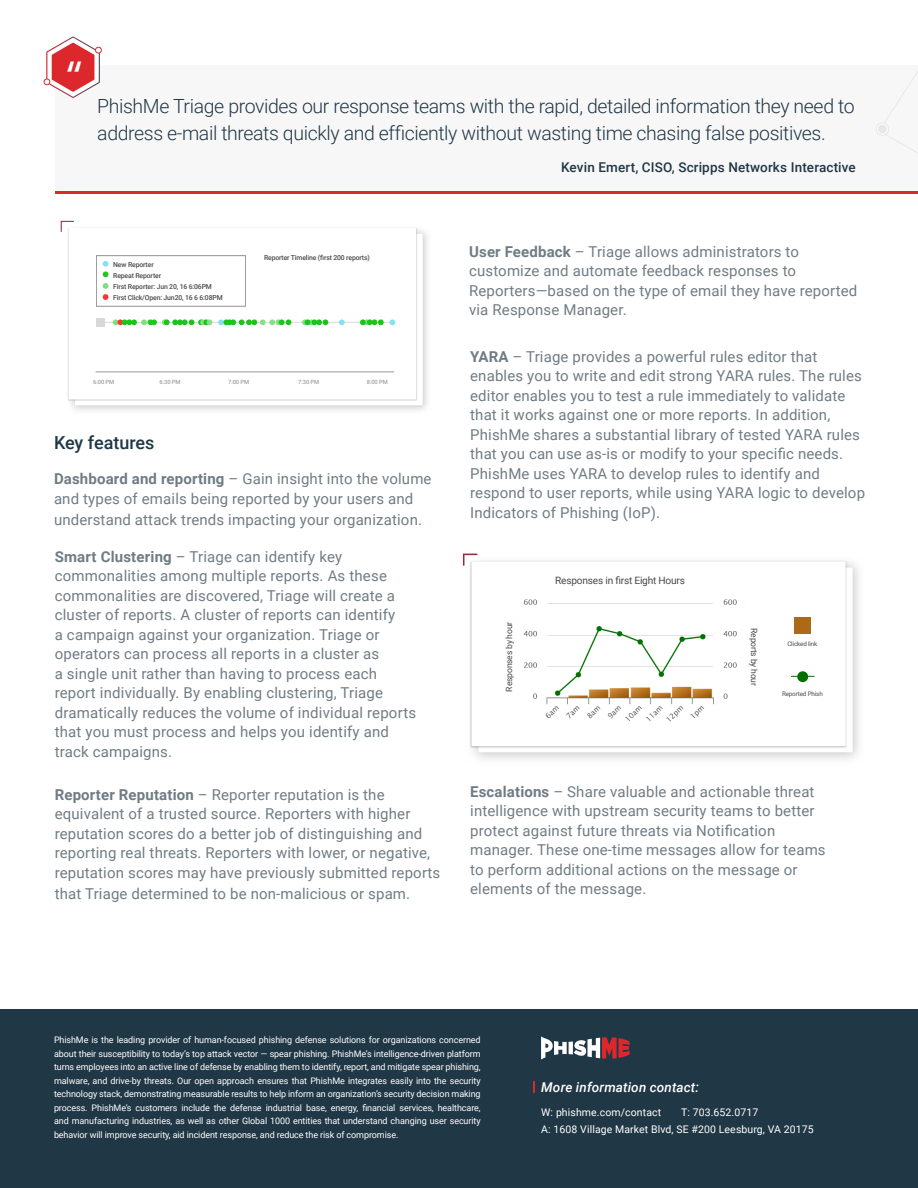
<style>
.page{position:relative;width:918px;height:1188px;background:#fff}
.page>*{position:absolute;margin:0;border:0;box-sizing:border-box;transform-origin:0 0}
.t1{font:500 40.5px "Avenir";color:#fff}
.t2{font:300 19.5px/27px "Roboto";letter-spacing:-.02em;color:#203746}
.t3{font:500 18px "Roboto";color:#203746}
.t4{font:15px/19.5px "Roboto";letter-spacing:.01em;color:#707c84}
.t5{font:500 13.5px "Roboto";letter-spacing:.01em;color:#203746}
.Key_Benefits{font:italic 500 13.5px "Roboto";letter-spacing:.01em;color:#fff}
.t6{font:10.5px "Roboto";letter-spacing:.01em;color:#fff}
.t7{font:10.2px "Roboto";letter-spacing:-.02em;color:#4a4a4a}
.t8{font:9px/13.5px "Roboto";letter-spacing:-.01em;color:#fff;text-align:justify}
.t9{font:8.55px "Roboto";letter-spacing:-.02em;color:#4a4a4a}
.t10{font:500 6.9px/11.1px "Roboto";letter-spacing:-.02em;color:#4a4a4a}
.t11{font:6.3px "Roboto";letter-spacing:-.02em;color:#4a4a4a}
.t12{font:500 5.85px "Roboto";letter-spacing:-.02em;color:#a0a0a0}
.s1{font-weight:700}
</style>
<div class="page">
<div style="left:55px;top:65px;width:863px;height:127px;background:#f7f7f7"></div>
<hr style="left:56px;top:191px;width:862px;height:3px;background:#dc272d">
<svg style="left:876px;top:71px;width:42px;height:82px"></svg>
<svg style="left:44px;top:36px;width:57px;height:62px"></svg>
<div style="left:95px;top:47px;width:7px;height:7px;border:1px solid #dc272d;border-radius:50%"></div>
<img style="left:470px;top:561px;width:378px;height:187px">
<svg style="left:472px;top:561px;width:374px;height:185px"></svg>
<svg style="left:463px;top:554px;width:14px;height:12px"></svg>
<img style="left:520px;top:596px;width:222px;height:139px">
<div style="left:794px;top:617px;width:17px;height:17px;background:#ac6a19"></div>
<div style="left:797px;top:671px;width:11px;height:11px;background:#007000;border-radius:5px"></div>
<svg style="left:791px;top:676px;width:23px;height:1px"></svg>
<div style="left:0;top:1009px;width:918px;height:179px;background:#203746"></div>
<svg style="left:541px;top:1036px;width:89px;height:23px"></svg>
<svg style="left:417px;top:234px;width:6px;height:171px"></svg>
<svg style="left:68px;top:228px;width:348px;height:172px"></svg>
<svg style="left:61px;top:221px;width:13px;height:11px"></svg>
<hr style="left:103px;top:322px;width:290px;height:1px;background:#d8d8d8">
<hr style="left:96px;top:372px;width:297px;height:1px;background:#979797">
<div style="left:96px;top:318px;width:9px;height:9px;background:#d8d8d8"></div>
<svg style="left:103px;top:261px;width:6px;height:16px"></svg>
<svg style="left:218px;top:319px;width:73px;height:6px"></svg>
<svg style="left:302px;top:319px;width:26px;height:6px"></svg>
<svg style="left:390px;top:319px;width:5px;height:6px"></svg>
<svg style="left:339px;top:319px;width:6px;height:6px"></svg>
<svg style="left:360px;top:319px;width:24px;height:6px"></svg>
<svg style="left:113px;top:319px;width:99px;height:6px"></svg>
<svg style="left:103px;top:283px;width:6px;height:17px"></svg>
<p class="t1" style="left:64px;top:41px;width:23px">“</p>
<p class="t2" style="left:97px;top:92px;width:759px">PhishMe Triage provides our response teams with the rapid, detailed information they need to address e-mail threats quickly and efficiently without wasting time chasing false positives.</p>
<p class="t5" style="left:561px;top:158px;width:296px">Kevin Emert, CISO, Scripps Networks Interactive</p>
<p class="t10" style="left:113px;top:258px;width:42px">New Reporter</p>
<p class="t10" style="left:113px;top:270px;width:100px">Repeat Reporter<br>First Reporter: Jun 20, 16 6:06PM</p>
<p class="t10" style="left:113px;top:292px;width:111px">First Click/Open: Jun20, 16 6 6:08PM</p>
<p class="t10" style="left:264px;top:252px;width:107px">Reporter Timeline (first 200 reports)</p>
<p class="t12" style="left:93px;top:378px;width:22px">6:00 PM</p>
<p class="t12" style="left:160px;top:378px;width:22px">6:30 PM</p>
<p class="t12" style="left:228px;top:378px;width:22px">7:00 PM</p>
<p class="t12" style="left:298px;top:378px;width:22px">7:30 PM</p>
<p class="t12" style="left:367px;top:378px;width:22px">8:00 PM</p>
<p class="t3" style="left:54px;top:430px;width:102px">Key features</p>
<p class="t4" style="left:54px;top:469px;width:379px"><span class="s1">Dashboard and reporting</span> – Gain insight into the volume and types of emails being reported by your users and</p>
<p class="t4" style="left:54px;top:509px;width:369px">understand attack trends impacting your organization.</p>
<p class="t4" style="left:55px;top:546px;width:363px"><span class="s1">Smart Clustering</span> – Triage can identify key commonalities among multiple reports. As these commonalities are discovered, Triage will create a cluster of reports. A cluster of reports can identify<br>a campaign against your organization. Triage or operators can process all reports in a cluster as<br>a single unit rather than having to process each report individually. By enabling clustering, Triage dramatically reduces the volume of individual reports that you must process and helps you identify and track campaigns.</p>
<p class="t4" style="left:55px;top:784px;width:387px"><span class="s1">Reporter Reputation</span> – Reporter reputation is the equivalent of a trusted source. Reporters with higher reputation scores do a better job of distinguishing and reporting real threats. Reporters with lower, or negative, reputation scores may have previously submitted reports</p>
<p class="t4" style="left:55px;top:883px;width:357px">that Triage determined to be non-malicious or spam.</p>
<p class="t4" style="left:469px;top:241px;width:390px"><span class="s1">User Feedback</span> – Triage allows administrators to customize and automate feedback responses to Reporters—based on the type of email they have reported via Response Manager.</p>
<p class="t4" style="left:470px;top:346px;width:396px"><span class="s1">YARA</span> – Triage provides a powerful rules editor that enables you to write and edit strong YARA rules. The rules editor enables you to test a rule immediately to validate that it works against one or more reports. In addition, PhishMe shares a substantial library of tested YARA rules that you can use as-is or modify to your specific needs.<br>PhishMe uses YARA to develop rules to identify and respond to user reports, while using YARA logic to develop Indicators of Phishing (IoP).</p>
<p class="t7" style="left:555px;top:573px;width:131px">Responses in first Eight Hours</p>
<p class="t9" style="left:503px;top:692px;width:71px;rotate:-90deg">Responses by hour</p>
<p class="t9" style="left:760px;top:628px;width:59px;rotate:90deg">Reports by hour</p>
<p class="t11" style="left:787px;top:639px;width:32px">Clicked link</p>
<p class="t11" style="left:782px;top:690px;width:42px">Reported Phish</p>
<p class="t4" style="left:470px;top:781px;width:357px"><span class="s1">Escalations</span> – Share valuable and actionable threat intelligence with upstream security teams to better protect against future threats via Notification manager. These one-time messages allow for teams to perform additional actions on the message or elements of the message.</p>
<p class="t8" style="left:54px;top:1033px;width:428px">PhishMe is the leading provider of human-focused phishing defense solutions for organizations concerned about their susceptibility to today’s top attack vector — spear phishing. PhishMe’s intelligence-driven platform turns employees into an active line of defense by enabling them to identify, report, and mitigate spear phishing, malware, and drive-by threats. Our open approach ensures that PhishMe integrates easily into the security technology stack, demonstrating measurable results to help inform an organization’s security decision making process. PhishMe’s customers include the defense industrial base, energy, financial services, healthcare, and manufacturing industries, as well as other Global 1000 entities that understand changing user security behavior will improve security, aid incident response, and reduce the risk of compromise.</p>
<p class="Key_Benefits" style="left:541px;top:1078px;width:159px">More information contact:</p>
<p class="t6" style="left:541px;top:1105px;width:121px">W: phishme.com/contact</p>
<p class="t6" style="left:681px;top:1105px;width:79px">T: 703.652.0717</p>
<p class="t6" style="left:541px;top:1122px;width:274px">A: 1608 Village Market Blvd, SE #200 Leesburg, VA 20175</p>
</div>
